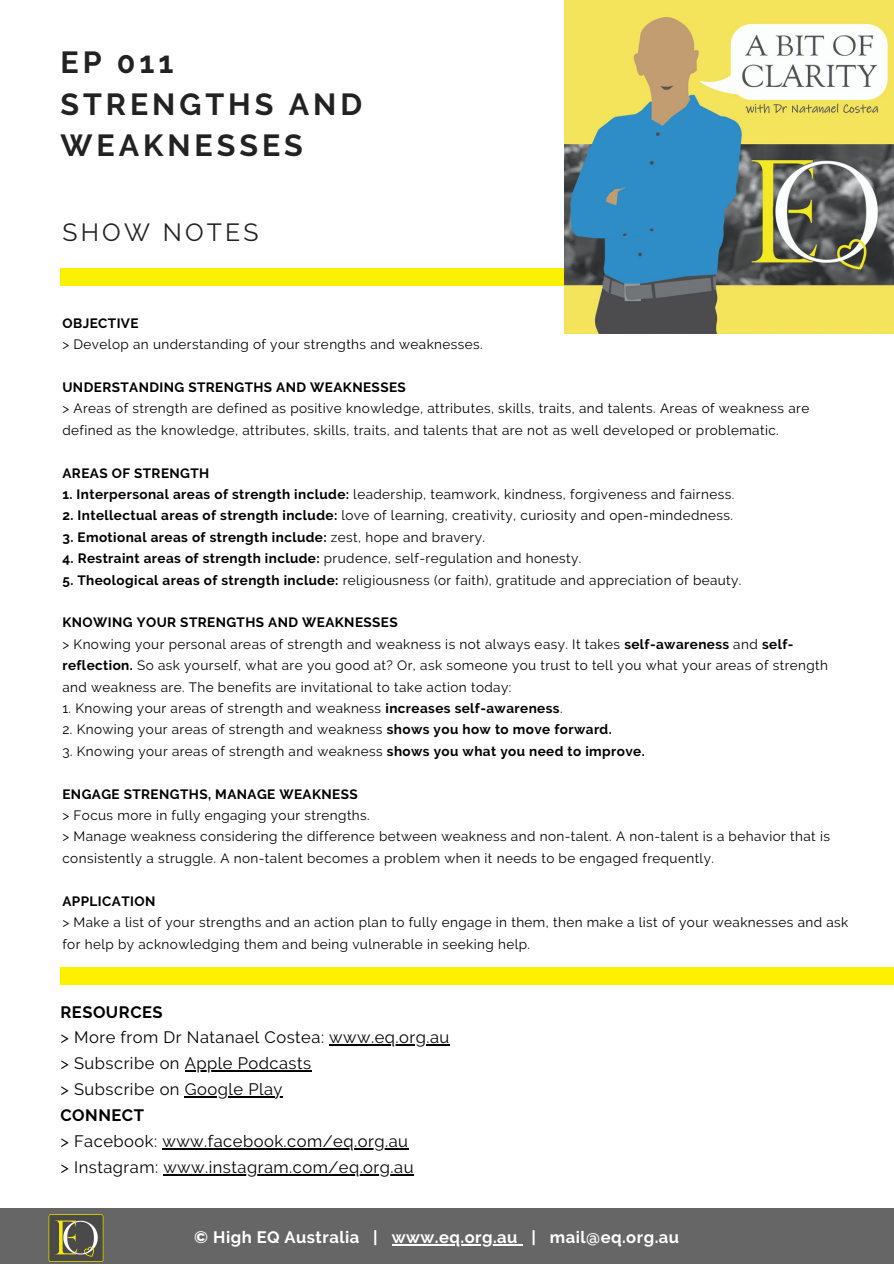
<style>
.page{position:relative;width:894px;height:1264px;background:#fff}
.page>*{position:absolute;margin:0;border:0;box-sizing:border-box;transform-origin:0 0}
.t1{font:700 30.45px/41.7px "Raleway";letter-spacing:.13em;color:#222}
.t2{font:24.75px "Raleway";letter-spacing:.13em;color:#222}
.t3{font:16.5px "Raleway";letter-spacing:.03em;color:#000}
.t4{font:700 16.5px "Raleway";letter-spacing:.03em;color:#fff}
.t5{font:700 16.5px "Raleway";letter-spacing:.03em;color:#000}
.t6{font:13.5px/21.5px "Raleway";letter-spacing:.03em;color:#000}
.t7{font:700 13.5px "Raleway";letter-spacing:.03em;color:#000}
.s1{font-weight:700}
.s2{font-weight:400}
</style>
<div class="page">
<div style="left:61px;top:269px;width:832px;height:17px;background:#fef001"></div>
<div style="left:0;top:1208px;width:893px;height:55px;background:#666"></div>
<img style="left:49px;top:1214px;width:54px;height:49px">
<hr style="left:391px;top:1244px;width:131px;height:1px;background:#fff">
<img style="left:564px;top:0;width:329px;height:333px">
<div style="left:61px;top:967px;width:832px;height:17px;background:#fef001"></div>
<hr style="left:329px;top:1044px;width:121px;height:1px;background:#000">
<hr style="left:185px;top:1070px;width:126px;height:1px;background:#000">
<hr style="left:185px;top:1096px;width:98px;height:1px;background:#000">
<hr style="left:162px;top:1148px;width:246px;height:1px;background:#000">
<hr style="left:163px;top:1174px;width:251px;height:1px;background:#000">
<p class="t1" style="left:60px;top:41px;width:114px">EP 011</p>
<p class="t1" style="left:60px;top:83px;width:303px">STRENGTHS AND<br>WEAKNESSES</p>
<p class="t2" style="left:62px;top:217px;width:198px">SHOW NOTES</p>
<p class="t7" style="left:62px;top:315px;width:78px">OBJECTIVE</p>
<p class="t6" style="left:62px;top:334px;width:422px">&gt; Develop an understanding of your strengths and weaknesses.</p>
<p class="t7" style="left:62px;top:379px;width:345px">UNDERSTANDING STRENGTHS AND WEAKNESSES</p>
<p class="t6" style="left:62px;top:398px;width:748px">&gt; Areas of strength are defined as positive knowledge, attributes, skills, traits, and talents. Areas of weakness are defined as the knowledge, attributes, skills, traits, and talents that are not as well developed or problematic.</p>
<p class="t7" style="left:62px;top:465px;width:148px">AREAS OF STRENGTH</p>
<p class="t6" style="left:62px;top:483px;width:673px"><span class="s1">1. Interpersonal areas of strength include:</span> leadership, teamwork, kindness, forgiveness and fairness.</p>
<p class="t6" style="left:62px;top:505px;width:672px"><span class="s1">2. Intellectual areas of strength include:</span> love of learning, creativity, curiosity and open-mindedness.</p>
<p class="t7" style="left:62px;top:529px;width:424px">3. Emotional areas of strength include: <span class="s2">zest, hope and bravery.</span></p>
<p class="t6" style="left:62px;top:547px;width:520px"><span class="s1">4. Restraint areas of strength include:</span> prudence, self-regulation and honesty.</p>
<p class="t6" style="left:62px;top:569px;width:680px"><span class="s1">5. Theological areas of strength include:</span> religiousness (or faith), gratitude and appreciation of beauty.</p>
<p class="t7" style="left:62px;top:614px;width:337px">KNOWING YOUR STRENGTHS AND WEAKNESSES</p>
<p class="t6" style="left:62px;top:633px;width:766px">&gt; Knowing your personal areas of strength and weakness is not always easy. It takes <span class="s1">self-awareness</span> and <span class="s1">self&shy;reflection.</span> So ask yourself, what are you good at? Or, ask someone you trust to tell you what your areas of strength and weakness are. The benefits are invitational to take action today:</p>
<p class="t6" style="left:62px;top:697px;width:501px">1. Knowing your areas of strength and weakness <span class="s1">increases self-awareness</span>.</p>
<p class="t6" style="left:62px;top:719px;width:550px">2. Knowing your areas of strength and weakness <span class="s1">shows you how to move forward.</span></p>
<p class="t6" style="left:62px;top:740px;width:583px">3. Knowing your areas of strength and weakness <span class="s1">shows you what you need to improve.</span></p>
<p class="t7" style="left:62px;top:786px;width:297px">ENGAGE STRENGTHS, MANAGE WEAKNESS</p>
<p class="t6" style="left:62px;top:804px;width:309px">&gt; Focus more in fully engaging your strengths.</p>
<p class="t6" style="left:62px;top:826px;width:768px">&gt; Manage weakness considering the difference between weakness and non-talent. A non-talent is a behavior that is consistently a struggle. A non-talent becomes a problem when it needs to be engaged frequently.</p>
<p class="t7" style="left:62px;top:893px;width:94px">APPLICATION</p>
<p class="t6" style="left:62px;top:911px;width:787px">&gt; Make a list of your strengths and an action plan to fully engage in them, then make a list of your weaknesses and ask for help by acknowledging them and being vulnerable in seeking help.</p>
<p class="t5" style="left:60px;top:1002px;width:104px">RESOURCES</p>
<p class="t3" style="left:60px;top:1027px;width:390px">&gt; More from Dr Natanael Costea: www.eq.org.au</p>
<p class="t3" style="left:60px;top:1053px;width:252px">&gt; Subscribe on Apple Podcasts</p>
<p class="t3" style="left:60px;top:1079px;width:223px">&gt; Subscribe on Google Play</p>
<p class="t5" style="left:60px;top:1105px;width:85px">CONNECT</p>
<p class="t3" style="left:60px;top:1131px;width:349px">&gt; Facebook: www.facebook.com/eq.org.au</p>
<p class="t3" style="left:60px;top:1157px;width:354px">&gt; Instagram: www.instagram.com/eq.org.au</p>
<p class="t4" style="left:194px;top:1227px;width:486px">© High EQ Australia | www.eq.org.au | mail@eq.org.au</p>
</div>
